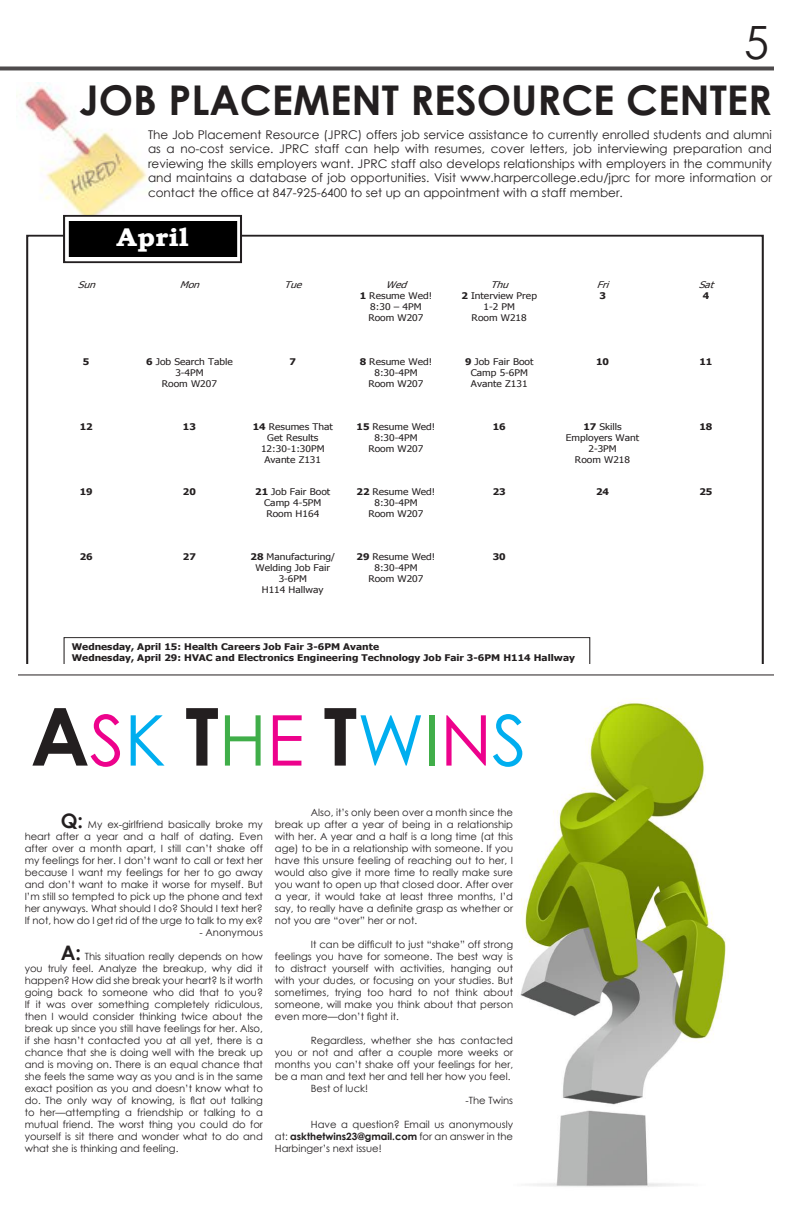
<style>
.page{position:relative;width:792px;height:1224px;background:#fff}
.page>*{position:absolute;margin:0;border:0;box-sizing:border-box;transform-origin:0 0}
.t1{font:700 80px "Century Gothic";color:#231f20}
.t2{font:45.9px "Century Gothic";color:#231f20}
.t3{font:700 41px "Century Gothic";color:#231f20}
.t4{font:700 25.7px "Bookman Old Style";color:#fff;scale:1.11 1}
.t5{font:12px/14.4px "Century Gothic";color:#231f20;text-align:justify}
.t6{font:10px/12px "Century Gothic";color:#231f20;text-align:justify}
.t7{font:9.1px/11.1px "Tahoma";color:#231f20;text-align:center;scale:1.11 1}
.t8{font:700 9.1px/10.9px "Tahoma";color:#231f20;scale:1.11 1}
.t9{font:italic 9.1px "Tahoma";color:#231f20;scale:1.11 1}
.s1{font-weight:700}
.s2{font-weight:400;font-size:70px;color:#ed028c}
.s3{font-weight:400;font-size:70px;color:#00aeef}
.s4{font-weight:400;font-size:70px;color:#40ae49}
.s5{font-weight:700;font-size:20px}
</style>
<div class="page">
<svg style="left:0;top:66px;width:774px;height:4px;background:#646162"></svg>
<hr style="left:18px;top:675px;width:756px;height:1px;background:#231f20">
<img style="left:520px;top:701px;width:210px;height:486px">
<img style="left:21px;top:82px;width:152px;height:133px">
<img style="left:28px;top:242px;width:735px;height:422px">
<div style="left:64px;top:216px;width:177px;height:46px;background:#fff"></div>
<div style="left:63px;top:215px;width:179px;height:48px;border:2px solid #231f20"></div>
<div style="left:65px;top:221px;width:175px;height:36px;background:#000"></div>
<svg style="left:64px;top:637px;width:526px;height:4px"></svg>
<img style="left:64px;top:641px;width:526px;height:23px">
<h2 class="t2" style="left:744px;top:11px;width:26px">5</h2>
<h3 class="t3" style="left:79px;top:69px;width:694px">JOB PLACEMENT RESOURCE CENTER</h3>
<p class="t5" style="left:148px;top:127px;width:626px">The Job Placement Resource (JPRC) offers job service assistance to currently enrolled students and alumni as a no-cost service. JPRC staff can help with resumes, cover letters, job interviewing preparation and reviewing the skills employers want. JPRC staff also develops relationships with employers in the community and maintains a database of job opportunities. Visit www.harpercollege.edu/jprc for more information or contact the office at 847-925-6400 to set up an appointment with a staff member.</p>
<h3 class="t4" style="left:116px;top:218px;width:66px">April</h3>
<p class="t9" style="left:78px;top:279px;width:21px">Sun</p>
<p class="t9" style="left:180px;top:279px;width:23px">Mon</p>
<p class="t9" style="left:284px;top:279px;width:21px">Tue</p>
<p class="t9" style="left:386px;top:279px;width:24px">Wed</p>
<p class="t9" style="left:491px;top:279px;width:21px">Thu</p>
<p class="t9" style="left:597px;top:279px;width:16px">Fri</p>
<p class="t9" style="left:699px;top:279px;width:18px">Sat</p>
<p class="t7" style="left:360px;top:290px;width:67px"><span class="s1">1</span> Resume Wed!<br>8:30 – 4PM<br>Room W207</p>
<p class="t7" style="left:462px;top:290px;width:69px"><span class="s1">2</span> Interview Prep<br>1-2 PM<br>Room W218</p>
<p class="t8" style="left:599px;top:290px;width:7px">3</p>
<p class="t8" style="left:703px;top:290px;width:7px">4</p>
<p class="t8" style="left:83px;top:355px;width:7px">5</p>
<p class="t7" style="left:146px;top:355px;width:79px"><span class="s1">6</span> Job Search Table<br>3-4PM<br>Room W207</p>
<p class="t8" style="left:290px;top:355px;width:7px">7</p>
<p class="t7" style="left:360px;top:355px;width:67px"><span class="s1">8</span> Resume Wed!<br>8:30-4PM<br>Room W207</p>
<p class="t7" style="left:465px;top:355px;width:63px"><span class="s1">9</span> Job Fair Boot<br>Camp 5-6PM<br>Avante Z131</p>
<p class="t8" style="left:596px;top:355px;width:13px">10</p>
<p class="t8" style="left:699px;top:355px;width:13px">11</p>
<p class="t8" style="left:80px;top:420px;width:13px">12</p>
<p class="t8" style="left:183px;top:420px;width:13px">13</p>
<p class="t7" style="left:253px;top:420px;width:74px"><span class="s1">14</span> Resumes That<br>Get Results<br>12:30-1:30PM<br>Avante Z131</p>
<p class="t7" style="left:357px;top:420px;width:72px"><span class="s1">15</span> Resume Wed!<br>8:30-4PM<br>Room W207</p>
<p class="t8" style="left:493px;top:420px;width:13px">16</p>
<p class="t7" style="left:566px;top:420px;width:68px"><span class="s1">17</span> Skills<br>Employers Want<br>2-3PM<br>Room W218</p>
<p class="t8" style="left:699px;top:420px;width:13px">18</p>
<p class="t8" style="left:80px;top:486px;width:13px">19</p>
<p class="t8" style="left:183px;top:486px;width:13px">20</p>
<p class="t7" style="left:255px;top:486px;width:69px"><span class="s1">21</span> Job Fair Boot<br>Camp 4-5PM<br>Room H164</p>
<p class="t7" style="left:357px;top:486px;width:72px"><span class="s1">22</span> Resume Wed!<br>8:30-4PM<br>Room W207</p>
<p class="t8" style="left:493px;top:486px;width:13px">23</p>
<p class="t8" style="left:596px;top:486px;width:13px">24</p>
<p class="t8" style="left:699px;top:486px;width:13px">25</p>
<p class="t8" style="left:80px;top:551px;width:13px">26</p>
<p class="t8" style="left:183px;top:551px;width:13px">27</p>
<p class="t7" style="left:251px;top:551px;width:77px"><span class="s1">28</span> Manufacturing/<br>Welding Job Fair<br>3-6PM<br>H114 Hallway</p>
<p class="t7" style="left:357px;top:551px;width:72px"><span class="s1">29</span> Resume Wed!<br>8:30-4PM<br>Room W207</p>
<p class="t8" style="left:493px;top:551px;width:13px">30</p>
<p class="t8" style="left:72px;top:641px;width:455px">Wednesday, April 15: Health Careers Job Fair 3-6PM Avante<br>Wednesday, April 29: HVAC and Electronics Engineering Technology Job Fair 3-6PM H114 Hallway</p>
<h1 class="t1" style="left:30px;top:676px;width:498px">A<span class="s2">S</span><span class="s3">K</span> T<span class="s4">H</span><span class="s2">E</span> T<span class="s3">W</span><span class="s4">I</span><span class="s2">N</span><span class="s3">S</span></h1>
<p class="t6" style="left:25px;top:819px;width:240px;text-indent:36px"><span class="s5">Q:</span> My ex-girlfriend basically broke my heart after a year and a half of dating. Even after over a month apart, I still can’t shake off my feelings for her. I don’t want to call or text her because I want my feelings for her to go away and don’t want to make it worse for myself. But I’m still so tempted to pick up the phone and text her anyways. What should I do? Should I text her?<br>If not, how do I get rid of the urge to talk to my ex?</p>
<p class="t6" style="left:199px;top:927px;width:65px">- Anonymous</p>
<p class="t6" style="left:25px;top:951px;width:240px;text-indent:36px"><span class="s5">A:</span> This situation really depends on how you truly feel. Analyze the breakup, why did it happen? How did she break your heart? Is it worth going back to someone who did that to you?<br>If it was over something completely ridiculous, then I would consider thinking twice about the break up since you still have feelings for her. Also, if she hasn’t contacted you at all yet, there is a chance that she is doing well with the break up and is moving on. There is an equal chance that she feels the same way as you and is in the same exact position as you and doesn’t know what to do. The only way of knowing, is flat out talking to her—attempting a friendship or talking to a mutual friend. The worst thing you could do for yourself is sit there and wonder what to do and what she is thinking and feeling.</p>
<p class="t6" style="left:275px;top:807px;width:240px;text-indent:36px">Also, it’s only been over a month since the break up after a year of being in a relationship with her. A year and a half is a long time (at this age) to be in a relationship with someone. If you have this unsure feeling of reaching out to her, I would also give it more time to really make sure you want to open up that closed door. After over a year, it would take at least three months, I’d say, to really have a definite grasp as whether or not you are “over” her or not.</p>
<p class="t6" style="left:275px;top:939px;width:240px;text-indent:36px">It can be difficult to just “shake” off strong feelings you have for someone. The best way is to distract yourself with activities, hanging out with your dudes, or focusing on your studies. But sometimes, trying too hard to not think about someone, will make you think about that person even more—don’t fight it.</p>
<p class="t6" style="left:311px;top:1035px;width:204px">Regardless, whether she has contacted</p>
<p class="t6" style="left:275px;top:1047px;width:240px">you or not and after a couple more weeks or</p>
<p class="t6" style="left:275px;top:1059px;width:240px">months you can’t shake off your feelings for her,</p>
<p class="t6" style="left:275px;top:1071px;width:237px">be a man and text her and tell her how you feel.</p>
<p class="t6" style="left:311px;top:1083px;width:59px">Best of luck!</p>
<p class="t6" style="left:466px;top:1095px;width:49px">-The Twins</p>
<p class="t6" style="left:275px;top:1119px;width:240px;text-indent:36px">Have a question? Email us anonymously at: <span class="s1">askthetwins23@gmail.com</span> for an answer in the Harbinger’s next issue!</p>
</div>
